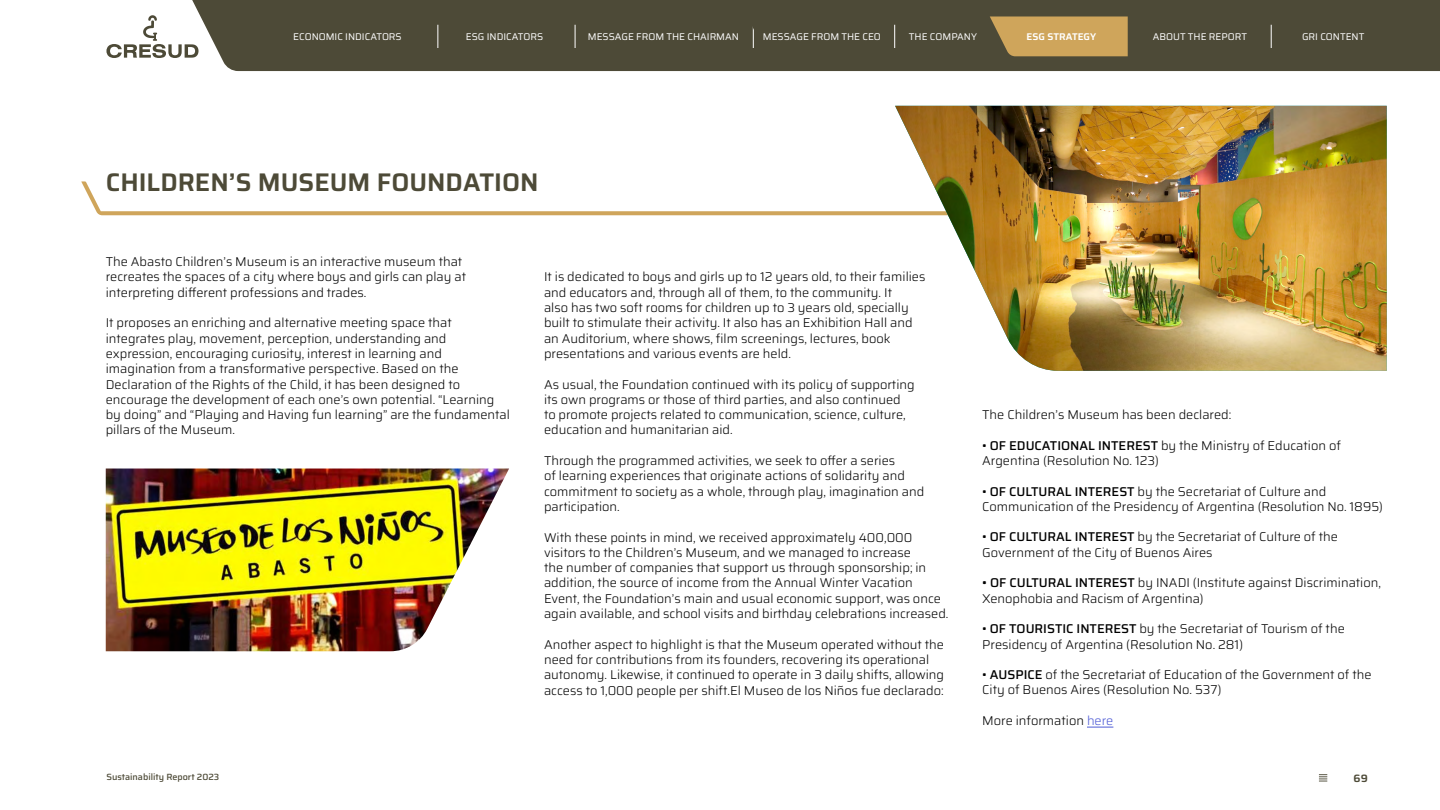
<style>
.page{position:relative;width:1440px;height:810px;background:#fff}
.page>*{position:absolute;margin:0;border:0;box-sizing:border-box;transform-origin:0 0}
.t1{font:600 25.5px "Saira";color:#4d4a37}
.t2{font:300 12.75px/15.3px "Saira";color:#000}
.t3{font:600 10.65px "Saira";color:#4d4a37}
.t4{font:9.75px "Saira";color:#fff}
.t5{font:600 9.75px "Saira";color:#fff}
.t6{font:500 9px "Saira";color:#4d4a37}
.s1{font-weight:500}
.s2{color:#4f5cd6}
</style>
<div class="page">
<div style="left:192px;top:0;width:1248px;height:71px;background:#4d4a37"></div>
<svg style="left:1319px;top:774px;width:8px;height:8px"></svg>
<svg style="left:106px;top:15px;width:93px;height:43px"></svg>
<svg style="left:247px;top:16px;width:1153px;height:40px;background:#5b543b"></svg>
<svg style="left:81px;top:181px;width:814px;height:35px"></svg>
<img style="left:895px;top:106px;width:492px;height:265px">
<img style="left:106px;top:469px;width:403px;height:182px">
<svg style="left:1087px;top:727px;width:26px;height:1px"></svg>
<p class="t4" style="left:293px;top:28px;width:110px">ECONOMIC INDICATORS</p>
<p class="t4" style="left:466px;top:28px;width:79px">ESG INDICATORS</p>
<p class="t4" style="left:588px;top:28px;width:153px">MESSAGE FROM THE CHAIRMAN</p>
<p class="t4" style="left:763px;top:28px;width:120px">MESSAGE FROM THE CEO</p>
<p class="t4" style="left:909px;top:28px;width:70px">THE COMPANY</p>
<p class="t4" style="left:1153px;top:28px;width:96px">ABOUT THE REPORT</p>
<p class="t4" style="left:1302px;top:28px;width:64px">GRI CONTENT</p>
<p class="t5" style="left:1027px;top:28px;width:71px">ESG STRATEGY</p>
<h1 class="t1" style="left:106px;top:161px;width:434px">CHILDREN’S MUSEUM FOUNDATION</h1>
<p class="t2" style="left:106px;top:254px;width:362px">The Abasto Children’s Museum is an interactive museum that recreates the spaces of a city where boys and girls can play at interpreting different professions and trades.</p>
<p class="t2" style="left:106px;top:315px;width:406px">It proposes an enriching and alternative meeting space that integrates play, movement, perception, understanding and expression, encouraging curiosity, interest in learning and imagination from a transformative perspective. Based on the Declaration of the Rights of the Child, it has been designed to encourage the development of each one’s own potential. “Learning by doing” and “Playing and Having fun learning” are the fundamental pillars of the Museum.</p>
<p class="t6" style="left:106px;top:769px;width:114px">Sustainability Report 2023</p>
<p class="t2" style="left:544px;top:269px;width:383px">It is dedicated to boys and girls up to 12 years old, to their families and educators and, through all of them, to the community. It<br>also has two soft rooms for children up to 3 years old, specially built to stimulate their activity. It also has an Exhibition Hall and an Auditorium, where shows, film screenings, lectures, book presentations and various events are held.</p>
<p class="t2" style="left:544px;top:376px;width:372px">As usual, the Foundation continued with its policy of supporting its own programs or those of third parties, and also continued to promote projects related to communication, science, culture, education and humanitarian aid.</p>
<p class="t2" style="left:544px;top:453px;width:382px">Through the programmed activities, we seek to offer a series<br>of learning experiences that originate actions of solidarity and commitment to society as a whole, through play, imagination and participation.</p>
<p class="t2" style="left:544px;top:529px;width:406px">With these points in mind, we received approximately 400,000 visitors to the Children’s Museum, and we managed to increase<br>the number of companies that support us through sponsorship; in addition, the source of income from the Annual Winter Vacation Event, the Foundation’s main and usual economic support, was once again available, and school visits and birthday celebrations increased.</p>
<p class="t2" style="left:544px;top:636px;width:402px">Another aspect to highlight is that the Museum operated without the need for contributions from its founders, recovering its operational autonomy. Likewise, it continued to operate in 3 daily shifts, allowing access to 1,000 people per shift.El Museo de los Niños fue declarado:</p>
<p class="t2" style="left:982px;top:407px;width:251px">The Children’s Museum has been declared:</p>
<p class="t2" style="left:982px;top:437px;width:360px">• <span class="s1">OF EDUCATIONAL INTEREST</span> by the Ministry of Education of<br>Argentina (Resolution No. 123)</p>
<p class="t2" style="left:982px;top:483px;width:402px">• <span class="s1">OF CULTURAL INTEREST</span> by the Secretariat of Culture and<br>Communication of the Presidency of Argentina (Resolution No. 1895)</p>
<p class="t2" style="left:982px;top:529px;width:357px">• <span class="s1">OF CULTURAL INTEREST</span> by the Secretariat of Culture of the<br>Government of the City of Buenos Aires</p>
<p class="t2" style="left:982px;top:575px;width:400px"><span class="s1">• OF CULTURAL INTEREST</span> by INADI (Institute against Discrimination,<br>Xenophobia and Racism of Argentina)</p>
<p class="t2" style="left:982px;top:621px;width:364px">• <span class="s1">OF TOURISTIC INTEREST</span> by the Secretariat of Tourism of the<br>Presidency of Argentina (Resolution No. 281)</p>
<p class="t2" style="left:982px;top:667px;width:391px">• <span class="s1">AUSPICE</span> of the Secretariat of Education of the Government of the<br>City of Buenos Aires (Resolution No. 537)</p>
<p class="t2" style="left:982px;top:713px;width:133px">More information <span class="s2">here</span></p>
<p class="t3" style="left:1354px;top:769px;width:16px">69</p>
</div>
